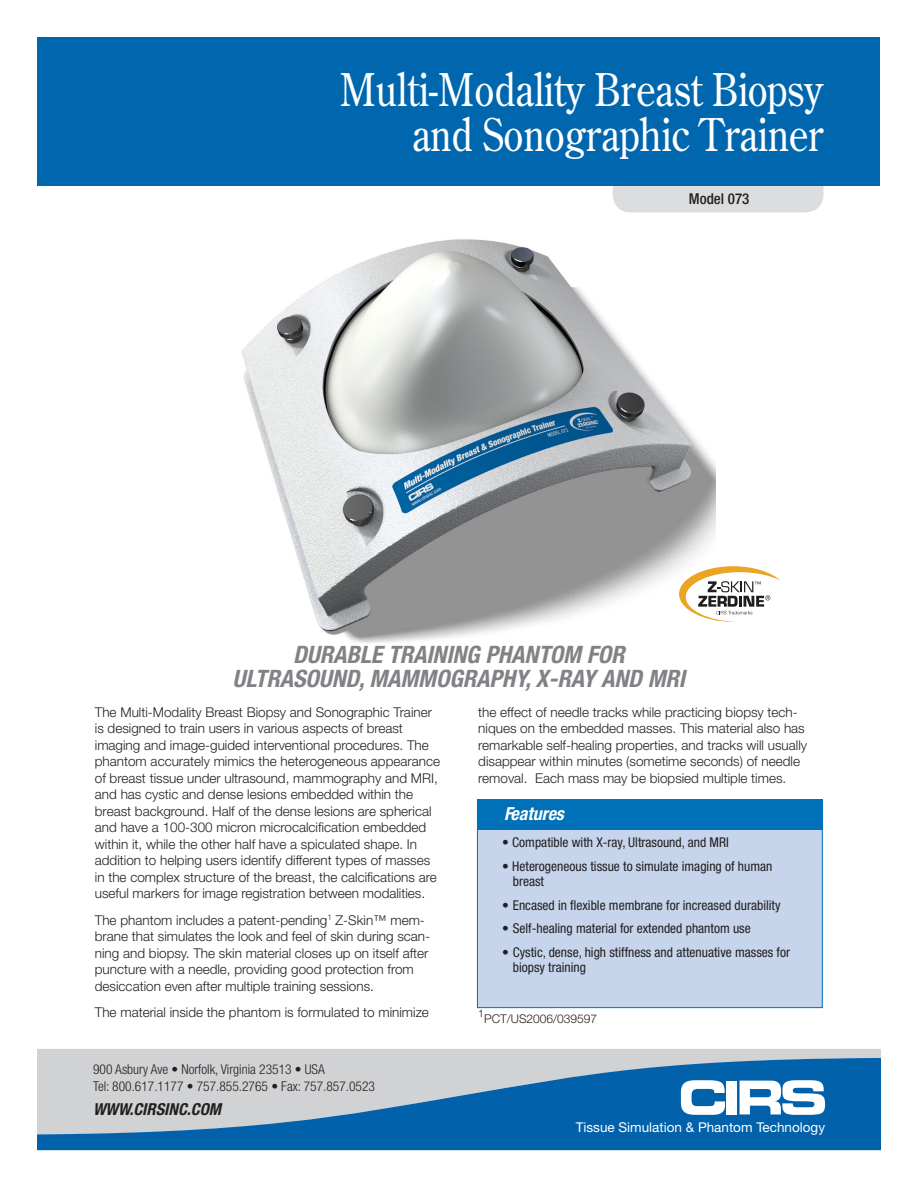
<style>
.page{position:relative;width:918px;height:1188px;background:#fff}
.page>*{position:absolute;margin:0;border:0;box-sizing:border-box;transform-origin:0 0}
.B_Headline_COS_w_30{font:45px/45px "Century Old Style";color:#fff;text-align:right;scale:.85 1}
.t1{font:italic 700 condensed 24px/24px "Helvetica Neue";color:#808285;text-align:center}
.B_Feature_Bene_Head{font:italic 700 condensed 18px "Helvetica Neue";color:#fff}
.t2{font:italic 700 condensed 16.5px "Helvetica Neue";color:#231f20}
.B_Product_Number_HN6{font:500 condensed 15px "Helvetica Neue";color:#231f20}
.B_Main_Text_HN45_9_1{font:300 13.5px/16.5px "Helvetica Neue";color:#231f20}
.B_Feature_Bullets_HN{font:condensed 13.5px/15px "Helvetica Neue";color:#231f20}
.t3{font:300 condensed 13.5px/16.5px "Helvetica Neue";color:#231f20}
.t4{font:13.5px "Helvetica Neue";color:#fff}
.t5{font:300 12px "Helvetica Neue";color:#231f20}
.t6{font:300 10.5px "Helvetica Neue";color:#231f20}
</style>
<div class="page">
<img style="left:241px;top:239px;width:475px;height:404px">
<div style="left:613px;top:158px;width:210px;height:54px;background:#dcdddf;border-radius:18px"></div>
<div style="left:38px;top:38px;width:842px;height:148px;background:#0067af"></div>
<div style="left:38px;top:1049px;width:842px;height:9px;background:#d1d2d4"></div>
<svg style="left:38px;top:1058px;width:842px;height:92px;background:#5c92bd"></svg>
<svg style="left:681px;top:1080px;width:44px;height:35px"></svg>
<div style="left:727px;top:1081px;width:10px;height:33px;background:#fff"></div>
<svg style="left:740px;top:1080px;width:85px;height:35px"></svg>
<div style="left:477px;top:803px;width:346px;height:205px;background:#c6d5ec;border:1px solid #0070b8"></div>
<div style="left:477px;top:799px;width:346px;height:31px;background:#0070b8"></div>
<svg style="left:679px;top:566px;width:101px;height:56px"></svg>
<p class="B_Headline_COS_w_30" style="left:340px;top:66px;width:570px">Multi-Modality Breast Biopsy and Sonographic Trainer</p>
<p class="B_Product_Number_HN6" style="left:689px;top:190px;width:62px">Model 073</p>
<p class="t1" style="left:233px;top:643px;width:454px">DURABLE TRAINING PHANTOM FOR<br>ULTRASOUND, MAMMOGRAPHY, X-RAY AND MRI</p>
<p class="B_Main_Text_HN45_9_1" style="left:478px;top:703px;width:330px">the effect of needle tracks while practicing biopsy tech&shy;niques on the embedded masses. This material also has remarkable self-healing properties, and tracks will usually disappear within minutes (sometime seconds) of needle removal. Each mass may be biopsied multiple times.</p>
<p class="B_Main_Text_HN45_9_1" style="left:95px;top:703px;width:347px">The Multi-Modality Breast Biopsy and Sonographic Trainer is designed to train users in various aspects of breast imaging and image-guided interventional procedures. The phantom accurately mimics the heterogeneous appearance of breast tissue under ultrasound, mammography and MRI, and has cystic and dense lesions embedded within the breast background. Half of the dense lesions are spherical and have a 100-300 micron microcalcification embedded within it, while the other half have a spiculated shape. In addition to helping users identify different types of masses in the complex structure of the breast, the calcifications are useful markers for image registration between modalities.</p>
<p class="B_Main_Text_HN45_9_1" style="left:95px;top:911px;width:337px">The phantom includes a patent-pending<sup>1</sup> Z-Skin™ mem&shy;brane that simulates the look and feel of skin during scan&shy;ning and biopsy. The skin material closes up on itself after puncture with a needle, providing good protection from desiccation even after multiple training sessions.</p>
<p class="B_Main_Text_HN45_9_1" style="left:95px;top:1003px;width:336px">The material inside the phantom is formulated to minimize</p>
<p class="B_Feature_Bene_Head" style="left:504px;top:803px;width:61px">Features</p>
<p class="B_Feature_Bullets_HN" style="left:502px;top:835px;width:228px">• Compatible with X-ray, Ultrasound, and MRI</p>
<p class="B_Feature_Bullets_HN" style="left:513px;top:859px;width:261px;text-indent:-11px">• Heterogeneous tissue to simulate imaging of human breast</p>
<p class="B_Feature_Bullets_HN" style="left:502px;top:897px;width:280px">• Encased in flexible membrane for increased durability</p>
<p class="B_Feature_Bullets_HN" style="left:502px;top:921px;width:250px">• Self-healing material for extended phantom use</p>
<p class="B_Feature_Bullets_HN" style="left:513px;top:945px;width:279px;text-indent:-11px">• Cystic, dense, high stiffness and attenuative masses for biopsy training</p>
<p class="t6" style="left:478px;top:1007px;width:7px">1</p>
<p class="t5" style="left:484px;top:1011px;width:115px">PCT/US2006/039597</p>
<p class="t3" style="left:93px;top:1061px;width:283px">900 Asbury Ave • Norfolk, Virginia 23513 • USA<br>Tel: 800.617.1177 • 757.855.2765 • Fax: 757.857.0523</p>
<p class="t2" style="left:93px;top:1099px;width:130px">WWW.CIRSINC.COM</p>
<p class="t4" style="left:576px;top:1119px;width:251px">Tissue Simulation &amp; Phantom Technology</p>
</div>
